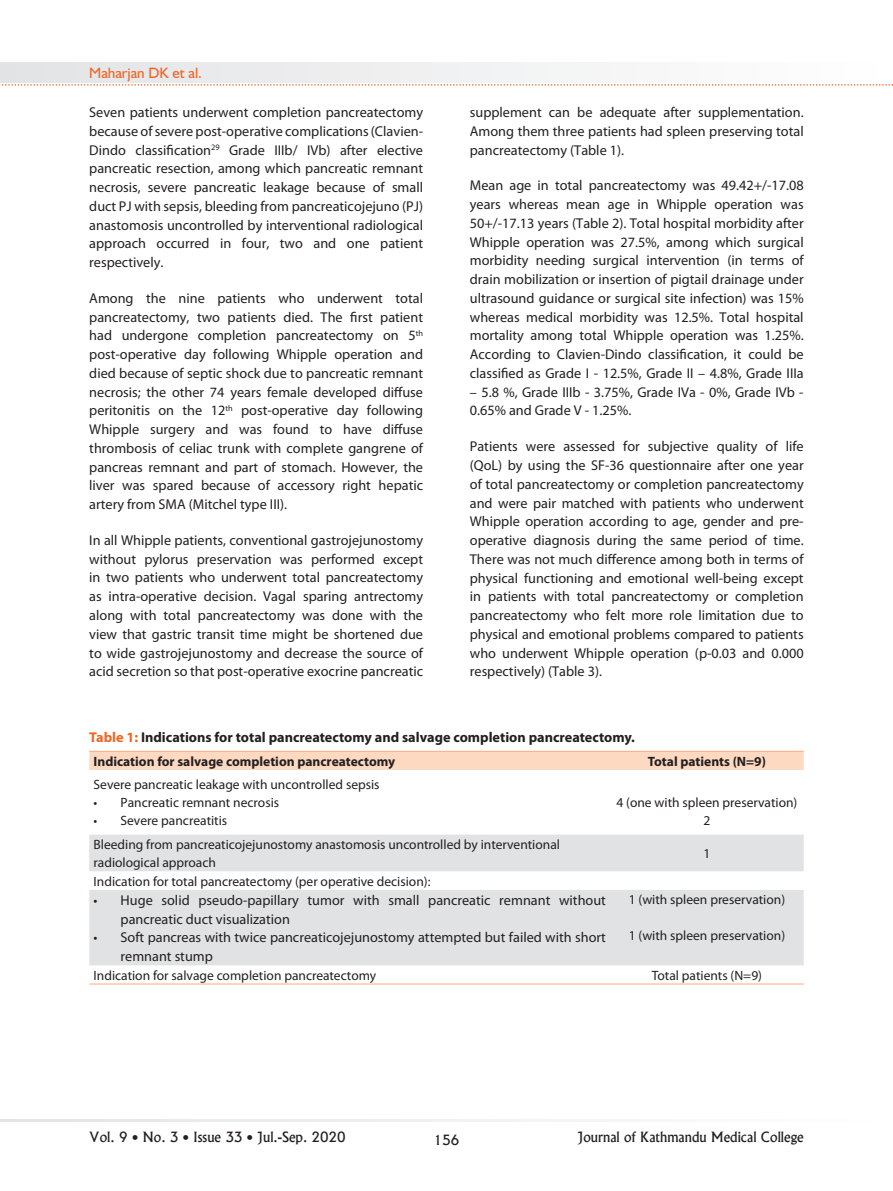
<style>
.page{position:relative;width:893px;height:1191px;background:#fff}
.page>*{position:absolute;margin:0;border:0;box-sizing:border-box;transform-origin:0 0}
.t1{font:15px "Humanist 521 BT";color:#f36421}
.t2{font:14.25px/18.8px "Myriad Pro";color:#231f20;text-align:justify}
.t3{font:700 14.25px "Myriad Pro";color:#231f20}
.t4{font:13.5px/18px "Myriad Pro";color:#231f20;text-align:center}
.t5{font:13.5px "Alaska";color:#231f20}
.t6{font:700 13.5px "Myriad Pro";color:#231f20}
.s1{color:#f36421}
</style>
<div class="page">
<svg style="left:0;top:1119px;width:581px;height:2px"></svg>
<svg style="left:0;top:63px;width:893px;height:23px"></svg>
<div style="left:89px;top:752px;width:715px;height:18px;background:#fdd9c1"></div>
<svg style="left:89px;top:834px;width:715px;height:131px;fill:#e1e2e4"></svg>
<hr style="left:89px;top:751px;width:521px;height:1px;background:#f9ad80">
<hr style="left:610px;top:751px;width:194px;height:1px;background:#f9ad80">
<hr style="left:89px;top:983px;width:521px;height:1px;background:#f9ad80">
<hr style="left:610px;top:983px;width:194px;height:1px;background:#f9ad80">
<p class="t1" style="left:89px;top:63px;width:114px">Maharjan DK et al.</p>
<p class="t2" style="left:89px;top:103px;width:335px">Seven patients underwent completion pancreatectomy because of severe post-operative complications (Clavien-Dindo classification<sup>29</sup> Grade IIIb/ IVb) after elective pancreatic resection, among which pancreatic remnant necrosis, severe pancreatic leakage because of small duct PJ with sepsis, bleeding from pancreaticojejuno (PJ) anastomosis uncontrolled by interventional radiological approach occurred in four, two and one patient respectively.</p>
<p class="t2" style="left:89px;top:288px;width:335px">Among the nine patients who underwent total pancreatectomy, two patients died. The first patient had undergone completion pancreatectomy on 5<sup>th </sup>post-operative day following Whipple operation and died because of septic shock due to pancreatic remnant necrosis; the other 74 years female developed diffuse peritonitis on the 12<sup>th</sup> post-operative day following Whipple surgery and was found to have diffuse thrombosis of celiac trunk with complete gangrene of pancreas remnant and part of stomach. However, the liver was spared because of accessory right hepatic artery from SMA (Mitchel type III).</p>
<p class="t2" style="left:89px;top:530px;width:335px">In all Whipple patients, conventional gastrojejunostomy without pylorus preservation was performed except in two patients who underwent total pancreatectomy as intra-operative decision. Vagal sparing antrectomy along with total pancreatectomy was done with the view that gastric transit time might be shortened due to wide gastrojejunostomy and decrease the source of acid secretion so that post-operative exocrine pancreatic</p>
<p class="t2" style="left:470px;top:103px;width:335px">supplement can be adequate after supplementation.<br>Among them three patients had spleen preserving total pancreatectomy (Table 1).</p>
<p class="t2" style="left:470px;top:176px;width:335px">Mean age in total pancreatectomy was 49.42+/-17.08 years whereas mean age in Whipple operation was 50+/-17.13 years (Table 2). Total hospital morbidity after Whipple operation was 27.5%, among which surgical morbidity needing surgical intervention (in terms of drain mobilization or insertion of pigtail drainage under ultrasound guidance or surgical site infection) was 15% whereas medical morbidity was 12.5%. Total hospital mortality among total Whipple operation was 1.25%.<br>According to Clavien-Dindo classification, it could be classified as Grade I - 12.5%, Grade II – 4.8%, Grade IIIa</p>
<p class="t2" style="left:470px;top:382px;width:335px">– 5.8 %, Grade IIIb - 3.75%, Grade IVa - 0%, Grade IVb -<br>0.65% and Grade V - 1.25%.</p>
<p class="t2" style="left:470px;top:437px;width:335px">Patients were assessed for subjective quality of life (QoL) by using the SF-36 questionnaire after one year of total pancreatectomy or completion pancreatectomy and were pair matched with patients who underwent Whipple operation according to age, gender and pre&shy;operative diagnosis during the same period of time.<br>There was not much difference among both in terms of physical functioning and emotional well-being except in patients with total pancreatectomy or completion pancreatectomy who felt more role limitation due to physical and emotional problems compared to patients who underwent Whipple operation (p-0.03 and 0.000 respectively) (Table 3).</p>
<p class="t3" style="left:89px;top:728px;width:547px"><span class="s1">Table 1:</span> Indications for total pancreatectomy and salvage completion pancreatectomy.</p>
<p class="t6" style="left:94px;top:752px;width:303px">Indication for salvage completion pancreatectomy</p>
<p class="t6" style="left:648px;top:752px;width:120px">Total patients (N=9)</p>
<p class="t4" style="left:94px;top:775px;width:288px">Severe pancreatic leakage with uncontrolled sepsis</p>
<p class="t4" style="left:94px;top:793px;width:187px">• Pancreatic remnant necrosis</p>
<p class="t4" style="left:94px;top:811px;width:135px">• Severe pancreatitis</p>
<p class="t4" style="left:616px;top:793px;width:183px">4 (one with spleen preservation)<br>2</p>
<p class="t4" style="left:94px;top:835px;width:468px;text-align:left">Bleeding from pancreaticojejunostomy anastomosis uncontrolled by interventional radiological approach</p>
<p class="t4" style="left:703px;top:844px;width:8px">1</p>
<p class="t4" style="left:94px;top:872px;width:338px">Indication for total pancreatectomy (per operative decision):</p>
<p class="t2" style="left:121px;top:890px;width:487px;text-indent:-27px">• Huge solid pseudo-papillary tumor with small pancreatic remnant without pancreatic duct visualization</p>
<p class="t2" style="left:121px;top:928px;width:487px;text-indent:-27px">• Soft pancreas with twice pancreaticojejunostomy attempted but failed with short remnant stump</p>
<p class="t4" style="left:629px;top:890px;width:158px">1 (with spleen preservation)</p>
<p class="t4" style="left:629px;top:926px;width:158px">1 (with spleen preservation)</p>
<p class="t4" style="left:94px;top:966px;width:284px">Indication for salvage completion pancreatectomy</p>
<p class="t4" style="left:652px;top:966px;width:112px">Total patients (N=9)</p>
<p class="t5" style="left:89px;top:1129px;width:258px">Vol. 9 • No. 3 • Issue 33 • Jul.-Sep. 2020</p>
<p class="t5" style="left:434px;top:1131px;width:27px">156</p>
<p class="t5" style="left:578px;top:1129px;width:227px">Journal of Kathmandu Medical College</p>
</div>
